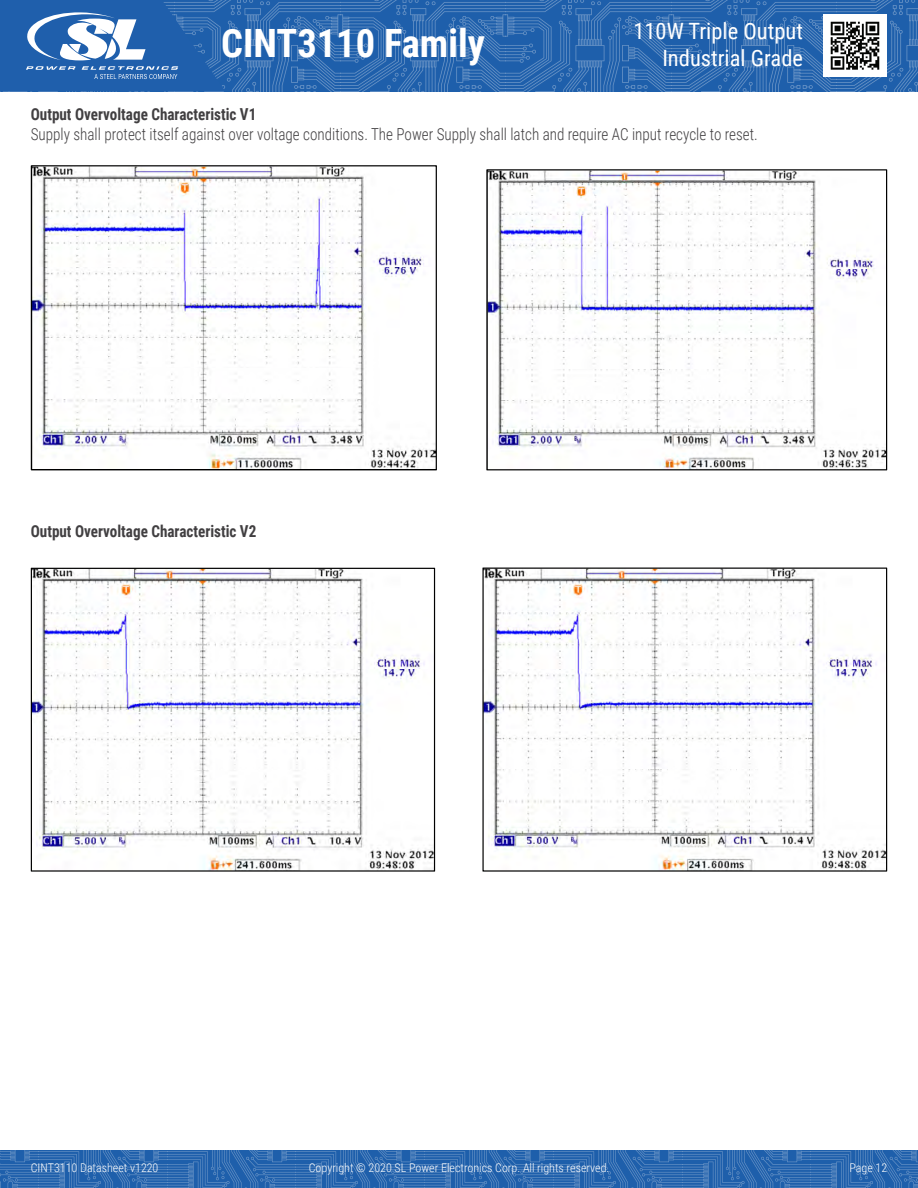
<style>
.page{position:relative;width:918px;height:1188px;background:#fff}
.page>*{position:absolute;margin:0;border:0;box-sizing:border-box;transform-origin:0 0}
.t1{font:700 39px "Roboto Condensed";color:#fff}
.t2{font:22.5px "Roboto Condensed";color:#fff}
.Features_text{font:300 16.5px "Roboto Condensed";color:#413f41;scale:.92 1}
.Features_text-2{font:700 16.5px "Roboto Condensed";color:#413f41;scale:.92 1}
.t3{font:300 12px "Roboto Condensed";color:#fff}
</style>
<div class="page">
<img style="left:0;top:1150px;width:918px;height:38px">
<img style="left:0;top:0;width:918px;height:92px">
<svg style="left:0;top:0;width:225px;height:91px;background:#4177b8"></svg>
<img style="left:824px;top:15px;width:62px;height:62px">
<svg style="left:31px;top:165px;width:406px;height:305px"></svg>
<svg style="left:486px;top:169px;width:401px;height:301px"></svg>
<svg style="left:31px;top:568px;width:404px;height:304px"></svg>
<svg style="left:482px;top:568px;width:405px;height:304px"></svg>
<h1 class="t1" style="left:221px;top:16px;width:265px">CINT3110 Family</h1>
<h2 class="t2" style="left:633px;top:15px;width:171px">110W Triple Output</h2>
<h2 class="t2" style="left:662px;top:42px;width:142px">Industrial Grade</h2>
<p class="Features_text-2" style="left:31px;top:103px;width:247px">Output Overvoltage Characteristic V1</p>
<p class="Features_text" style="left:31px;top:123px;width:792px">Supply shall protect itself against over voltage conditions. The Power Supply shall latch and require AC input recycle to reset.</p>
<p class="Features_text-2" style="left:31px;top:520px;width:247px">Output Overvoltage Characteristic V2</p>
<p class="t3" style="left:31px;top:1159px;width:129px">CINT3110 Datasheet v1220</p>
<p class="t3" style="left:309px;top:1159px;width:302px">Copyright © 2020 SL Power Electronics Corp. All rights reserved.</p>
<p class="t3" style="left:849px;top:1159px;width:39px">Page 12</p>
</div>
